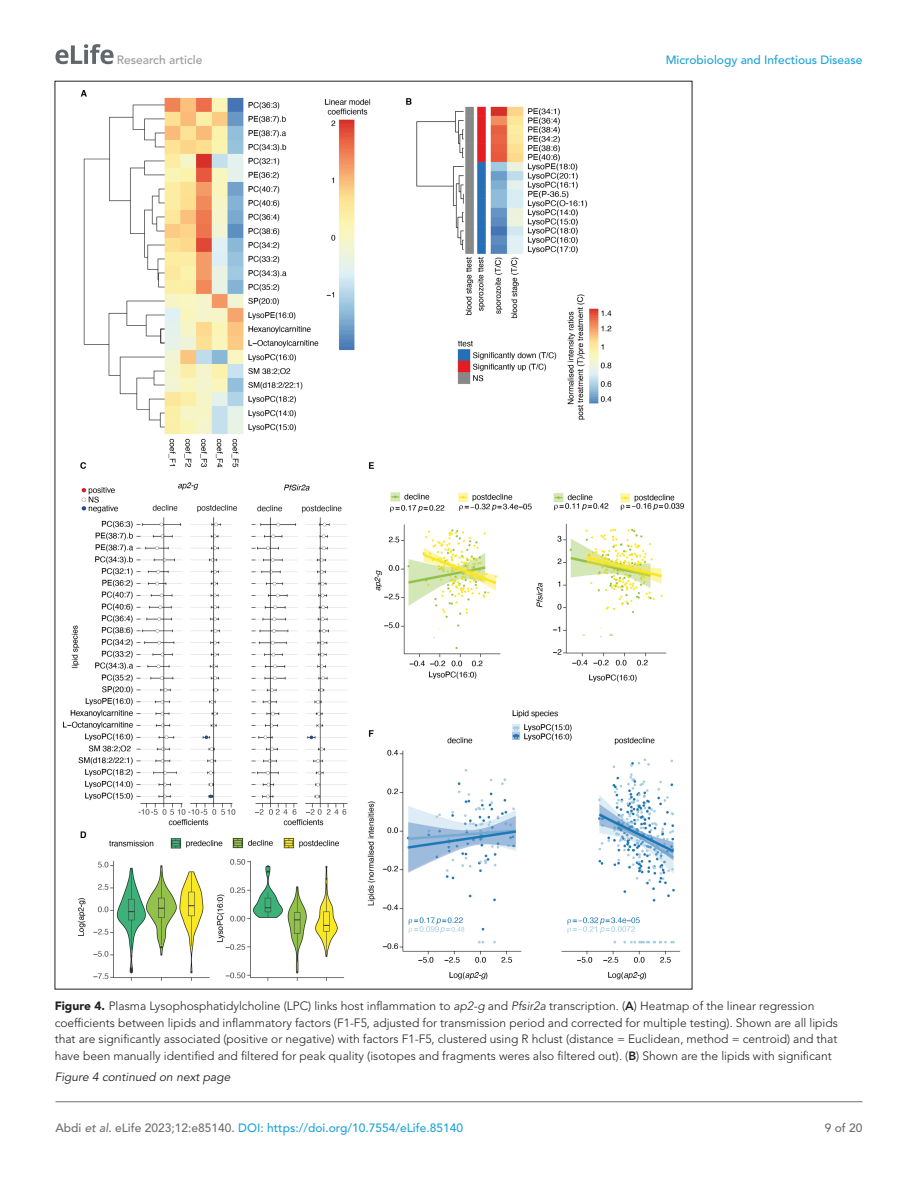
<style>
.page{position:relative;width:918px;height:1188px;background:#fff}
.page>*{position:absolute;margin:0;border:0;box-sizing:border-box;transform-origin:0 0}
.t1{font:300 12px/16.5px "Avenir LT Std";color:#231f20}
.t2{font:500 12px "Avenir LT Std";color:#1ea4d7}
.t3{font:italic 12px "Avenir LT Std";color:#231f20}
.t4{font:500 12px "Avenir LT Std";color:#9a9a9a}
.t5{font:500 12px "Avenir LT Std";color:#6e6e70}
.s1{font-weight:900}
.s2{font-style:italic}
.s3{font-weight:800}
.s4{color:#6e6e70}
.s5{font-style:italic;color:#6e6e70}
</style>
<div class="page">
<svg style="left:55px;top:44px;width:59px;height:20px"></svg>
<hr style="left:56px;top:1101px;width:806px;height:1px;background:#6e6e70">
<img style="left:64px;top:90px;width:619px;height:890px">
<p class="t4" style="left:117px;top:53px;width:87px">Research article</p>
<p class="t2" style="left:666px;top:53px;width:198px">Microbiology and Infectious Disease</p>
<p class="t1" style="left:55px;top:998px;width:785px"><span class="s1">Figure 4.</span> Plasma Lysophosphatidylcholine (LPC) links host inflammation to <span class="s2">ap2-g</span> and <span class="s2">Pfsir2a</span> transcription. (<span class="s3">A</span>) Heatmap of the linear regression coefficients between lipids and inflammatory factors (F1-F5, adjusted for transmission period and corrected for multiple testing). Shown are all lipids that are significantly associated (positive or negative) with factors F1-F5, clustered using R hclust (distance = Euclidean, method = centroid) and that have been manually identified and filtered for peak quality (isotopes and fragments weres also filtered out). (<span class="s3">B</span>) Shown are the lipids with significant</p>
<p class="t3" style="left:55px;top:1070px;width:177px">Figure 4 continued on next page</p>
<p class="t2" style="left:56px;top:1121px;width:409px"><span class="s4">Abdi</span> <span class="s5">et al</span><span class="s4">. eLife 2023;12:e85140.</span> DOI: https://doi.org/10.7554/eLife.85140</p>
<p class="t5" style="left:825px;top:1121px;width:39px">9 of 20</p>
</div>
